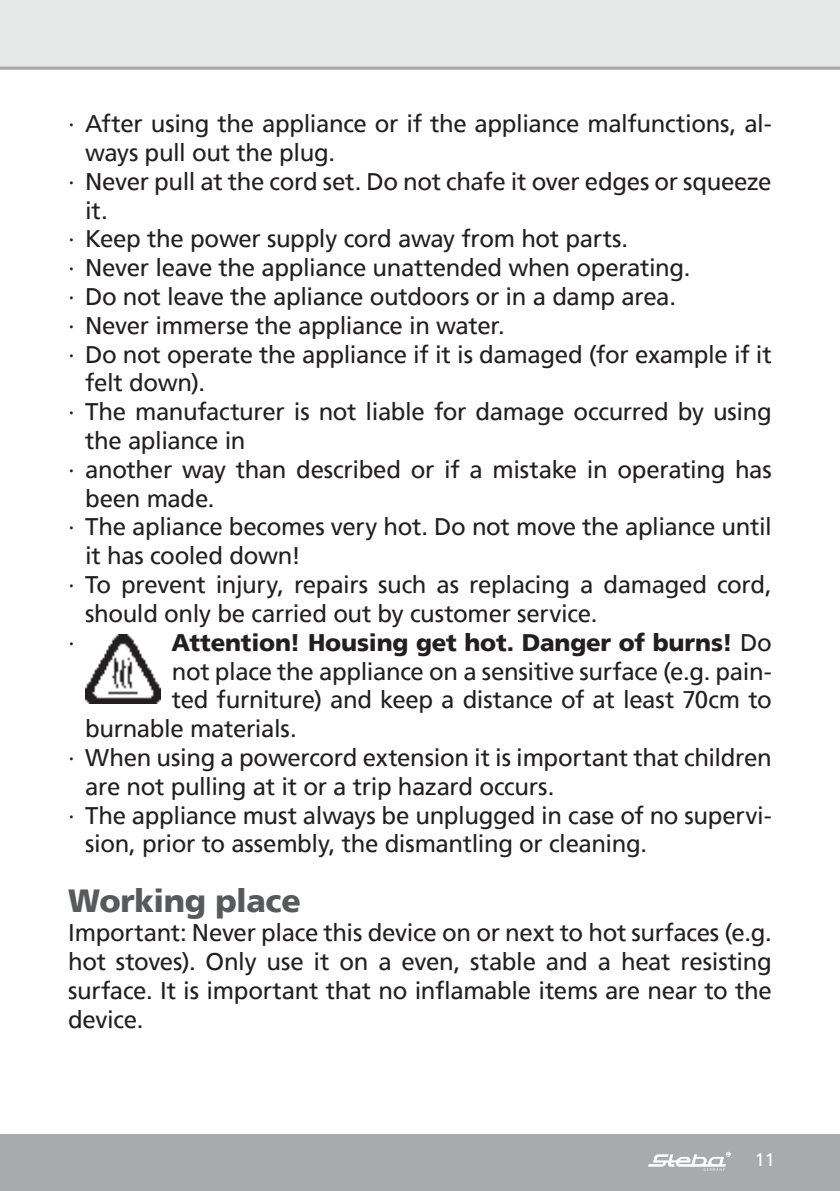
<style>
.page{position:relative;width:840px;height:1191px;background:#fff}
.page>*{position:absolute;margin:0;border:0;box-sizing:border-box;transform-origin:0 0}
.t1{font:900 32px "Frutiger";letter-spacing:-.015em;color:#58595b}
.t2{font:24px/28.8px "Frutiger";letter-spacing:-.015em;color:#231f20;text-align:justify}
.t3{font:900 24px "Frutiger";letter-spacing:-.01em;color:#231f20}
.t4{font:18px "Frutiger";color:#fff}
.s1{font-weight:400}
</style>
<div class="page">
<div style="left:0;top:0;width:839px;height:68px;background:#e7e8e8"></div>
<div style="left:0;top:1134px;width:839px;height:57px;background:#a8aaad"></div>
<svg style="left:648px;top:1151px;width:82px;height:19px"></svg>
<svg style="left:0;top:66px;width:839px;height:4px;background:#b3b5b8"></svg>
<img style="left:85px;top:635px;width:75px;height:68px">
<p class="t2" style="left:68px;top:109px;width:705px">∙ After using the appliance or if the appliance malfunctions, al-</p>
<p class="t2" style="left:85px;top:140px;width:251px">ways pull out the plug.</p>
<p class="t2" style="left:68px;top:167px;width:704px">∙ Never pull at the cord set. Do not chafe it over edges or squeeze</p>
<p class="t2" style="left:85px;top:198px;width:24px">it.</p>
<p class="t2" style="left:68px;top:224px;width:561px">∙ Keep the power supply cord away from hot parts.</p>
<p class="t2" style="left:68px;top:253px;width:623px">∙ Never leave the appliance unattended when operating.</p>
<p class="t2" style="left:68px;top:282px;width:609px">∙ Do not leave the apliance outdoors or in a damp area.</p>
<p class="t2" style="left:68px;top:311px;width:438px">∙ Never immerse the appliance in water.</p>
<p class="t2" style="left:68px;top:340px;width:704px">∙ Do not operate the appliance if it is damaged (for example if it</p>
<p class="t2" style="left:85px;top:370px;width:121px">felt down).</p>
<p class="t2" style="left:68px;top:397px;width:704px">∙ The manufacturer is not liable for damage occurred by using</p>
<p class="t2" style="left:85px;top:428px;width:162px">the apliance in</p>
<p class="t2" style="left:68px;top:455px;width:704px">∙ another way than described or if a mistake in operating has</p>
<p class="t2" style="left:85px;top:486px;width:131px">been made.</p>
<p class="t2" style="left:68px;top:512px;width:704px">∙ The apliance becomes very hot. Do not move the apliance until</p>
<p class="t2" style="left:85px;top:543px;width:217px">it has cooled down!</p>
<p class="t2" style="left:68px;top:570px;width:704px">∙ To prevent injury, repairs such as replacing a damaged cord,</p>
<p class="t2" style="left:85px;top:601px;width:513px">should only be carried out by customer service.</p>
<p class="t2" style="left:68px;top:628px;width:8px">∙</p>
<p class="t3" style="left:171px;top:632px;width:601px">Attention! Housing get hot. Danger of burns! <span class="s1">Do</span></p>
<p class="t2" style="left:172px;top:658px;width:601px">not place the appliance on a sensitive surface (e.g. pain-</p>
<p class="t2" style="left:172px;top:687px;width:601px">ted furniture) and keep a distance of at least 70cm to</p>
<p class="t2" style="left:85px;top:716px;width:213px">burnable materials.</p>
<p class="t2" style="left:68px;top:743px;width:705px">∙ When using a powercord extension it is important that children</p>
<p class="t2" style="left:85px;top:774px;width:470px">are not pulling at it or a trip hazard occurs.</p>
<p class="t2" style="left:68px;top:800px;width:705px">∙ The appliance must always be unplugged in case of no supervi-</p>
<p class="t2" style="left:85px;top:831px;width:563px">sion, prior to assembly, the dismantling or cleaning.</p>
<h1 class="t1" style="left:68px;top:888px;width:234px">Working place</h1>
<p class="t2" style="left:68px;top:920px;width:704px">Important: Never place this device on or next to hot surfaces (e.g. hot stoves). Only use it on a even, stable and a heat resisting surface. It is important that no inflamable items are near to the device.</p>
<p class="t4" style="left:754px;top:1152px;width:22px">11</p>
</div>
